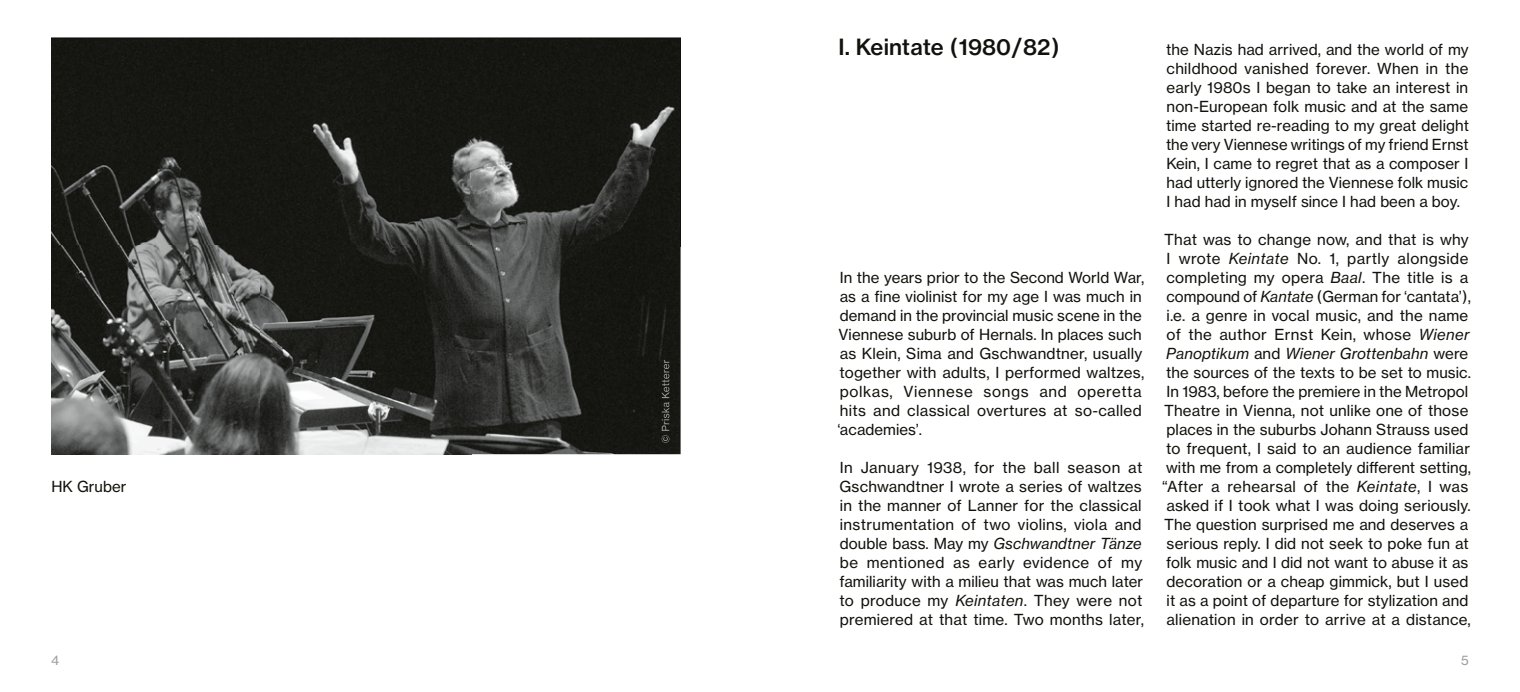
<style>
.page{position:relative;width:1520px;height:692px;background:#fff}
.page>*{position:absolute;margin:0;border:0;box-sizing:border-box;transform-origin:0 0}
.t1{font:22px "N Haas Grotesk TX Pro 65 Md";letter-spacing:.005em;color:#12120d}
.t2{font:15px/19px "N Haas Grotesk TX Pro 55 Rg";letter-spacing:.005em;color:#12120d}
.t3{font:15px "N Haas Grotesk TX Pro 56 It";letter-spacing:.01em;color:#12120d}
.t4{font:13px "N Haas Grotesk TX Pro 55 Rg";color:#9d9e9e}
.s1{font-family:"N Haas Grotesk TX Pro 55 Rg"}
.s2{font-family:"N Haas Grotesk TX Pro 56 It"}
</style>
<div class="page">
<img style="left:51px;top:38px;width:629px;height:416px">
<img style="left:661px;top:360px;width:8px;height:83px">
<p class="t2" style="left:51px;top:477px;width:77px">HK Gruber</p>
<h1 class="t1" style="left:838px;top:33px;width:222px">I. Keintate (1980/82)</h1>
<p class="t2" style="left:837px;top:268px;width:308px">In the years prior to the Second World War, as a fine violinist for my age I was much in demand in the provincial music scene in the Viennese suburb of Hernals. In places such as Klein, Sima and Gschwandtner, usually together with adults, I performed waltzes, polkas, Viennese songs and operetta hits and classical overtures at so-called ‘academies’.</p>
<p class="t2" style="left:839px;top:458px;width:304px;text-align:justify">In January 1938, for the ball season at Gschwandtner I wrote a series of waltzes in the manner of Lanner for the classical instrumentation of two violins, viola and</p>
<p class="t3" style="left:840px;top:534px;width:303px"><span class="s1">double bass. May my</span> Gschwandtner Tänze</p>
<p class="t2" style="left:839px;top:553px;width:306px">be mentioned as early evidence of my familiarity with a milieu that was much later to produce my <span class="s2">Keintaten</span>. They were not premiered at that time. Two months later,</p>
<p class="t2" style="left:1166px;top:40px;width:304px;text-align:justify">the Nazis had arrived, and the world of my childhood vanished forever. When in the early 1980s I began to take an interest in non-European folk music and at the same time started re-reading to my great delight the very Viennese writings of my friend Ernst Kein, I came to regret that as a composer I had utterly ignored the Viennese folk music I had had in myself since I had been a boy.</p>
<p class="t2" style="left:1164px;top:230px;width:308px">That was to change now, and that is why I wrote <span class="s2">Keintate</span> No. 1, partly alongside completing my opera <span class="s2">Baal</span>. The title is a compound of <span class="s2">Kantate</span> (German for ‘cantata’), i.e. a genre in vocal music, and the name of the author Ernst Kein, whose <span class="s2">Wiener</span></p>
<p class="t3" style="left:1166px;top:344px;width:303px">Panoptikum <span class="s1">and</span> Wiener Grottenbahn <span class="s1">were</span></p>
<p class="t2" style="left:1162px;top:363px;width:310px">the sources of the texts to be set to music.<br>In 1983, before the premiere in the Metropol Theatre in Vienna, not unlike one of those places in the suburbs Johann Strauss used to frequent, I said to an audience familiar with me from a completely different setting, “After a rehearsal of the <span class="s2">Keintate</span>, I was asked if I took what I was doing seriously.<br>The question surprised me and deserves a serious reply. I did not seek to poke fun at folk music and I did not want to abuse it as decoration or a cheap gimmick, but I used it as a point of departure for stylization and alienation in order to arrive at a distance,</p>
<p class="t4" style="left:51px;top:652px;width:10px">4</p>
<p class="t4" style="left:1461px;top:652px;width:9px">5</p>
</div>
